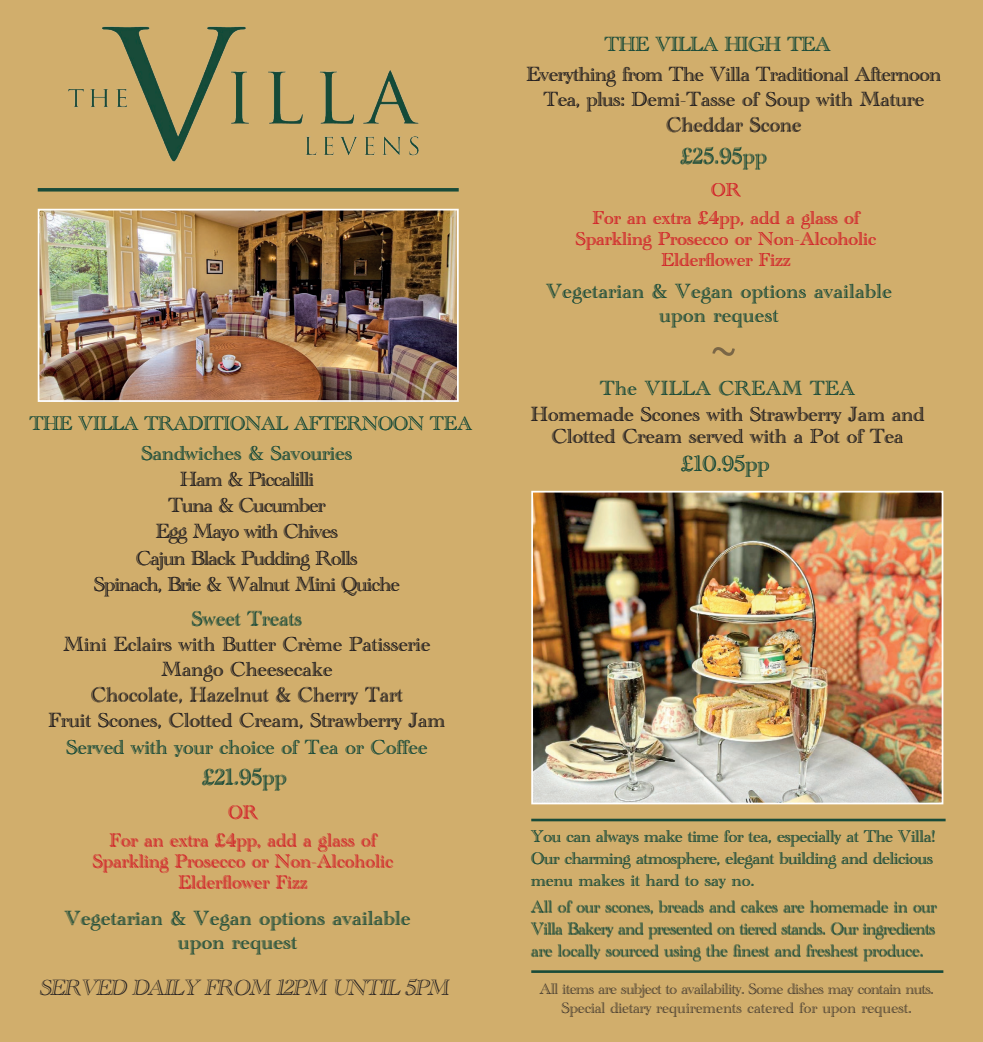
<style>
.page{position:relative;width:983px;height:1042px;background:#fff}
.page>*{position:absolute;margin:0;border:0;box-sizing:border-box;transform-origin:0 0}
.t1{font:52.5px "Alike";color:#231f20}
.t2{font:italic 22.75px "Academy Engraved Let Plain";color:#231f20}
.t3{font:22.75px "Academy Engraved Let Plain";color:#194b39}
.t4{font:21px/25.2px "Academy Engraved Let Plain";color:#231f20;text-align:center}
.t5{font:21px/23.6px "Academy Engraved Let Plain";letter-spacing:.02em;color:#194b39;text-align:center}
.t6{font:21px/26.2px "Academy Engraved Let Plain";letter-spacing:-.04em;color:#231f20;text-align:center}
.t7{font:21px/25.2px "Academy Engraved Let Plain";letter-spacing:-.02em;color:#231f20;text-align:center}
.t8{font:21px "Academy Engraved Let Plain";color:#194b39}
.t9{font:21px "Academy Engraved Let Plain";letter-spacing:-.02em;color:#194b39}
.t10{font:20.12px "Academy Engraved Let Plain";letter-spacing:-.02em;color:#194b39}
.t11{font:19.25px/28px "Academy Engraved Let Plain";color:#d1232a;text-align:center}
.t12{font:17.5px/21.9px "Academy Engraved Let Plain";letter-spacing:-.02em;color:#194b39}
.t13{font:15.75px/18.9px "Academy Engraved Let Plain";letter-spacing:-.04em;color:#231f20;text-align:center}
</style>
<div class="page">
<div style="left:0;top:0;width:982px;height:1042px;background:#d1ae6c"></div>
<hr style="left:38px;top:188px;width:420px;height:3px;background:#194b39">
<img style="left:68px;top:26px;width:351px;height:136px">
<hr style="left:531px;top:819px;width:414px;height:2px;background:#194b39">
<hr style="left:531px;top:970px;width:412px;height:3px;background:#194b39">
<img style="left:41px;top:212px;width:414px;height:187px">
<div style="left:38px;top:209px;width:420px;height:193px;border:2px solid #fff"></div>
<img style="left:534px;top:494px;width:406px;height:307px">
<div style="left:531px;top:491px;width:412px;height:313px;border:2px solid #fff"></div>
<p class="t9" style="left:604px;top:29px;width:227px">THE VILLA HIGH TEA</p>
<p class="t7" style="left:526px;top:60px;width:416px">Everything from The Villa Traditional Afternoon<br>Tea, plus: Demi-Tasse of Soup with Mature<br>Cheddar Scone</p>
<h2 class="t3" style="left:680px;top:139px;width:88px">£25.95pp</h2>
<p class="t11" style="left:592px;top:175px;width:268px">OR<br>For an extra £4pp, add a glass of</p>
<p class="t11" style="left:575px;top:227px;width:302px;line-height:21px">Sparkling Prosecco or Non-Alcoholic<br>Elderflower Fizz</p>
<p class="t5" style="left:545px;top:278px;width:347px">Vegetarian &amp; Vegan options available upon request</p>
<p class="t10" style="left:30px;top:409px;width:444px">THE VILLA TRADITIONAL AFTERNOON TEA</p>
<p class="t8" style="left:142px;top:438px;width:212px">Sandwiches &amp; Savouries</p>
<p class="t6" style="left:94px;top:464px;width:307px">Ham &amp; Piccalilli<br>Tuna &amp; Cucumber<br>Egg Mayo with Chives<br>Cajun Black Pudding Rolls<br>Spinach, Brie &amp; Walnut Mini Quiche</p>
<p class="t8" style="left:192px;top:603px;width:112px">Sweet Treats</p>
<p class="t4" style="left:49px;top:630px;width:398px">Mini Eclairs with Butter Crème Patisserie Mango Cheesecake<br>Chocolate, Hazelnut &amp; Cherry Tart<br>Fruit Scones, Clotted Cream, Strawberry Jam</p>
<p class="t8" style="left:67px;top:732px;width:362px">Served with your choice of Tea or Coffee</p>
<h2 class="t3" style="left:202px;top:760px;width:86px">£21.95pp</h2>
<p class="t11" style="left:110px;top:797px;width:268px">OR<br>For an extra £4pp, add a glass of</p>
<p class="t11" style="left:93px;top:849px;width:302px;line-height:21px">Sparkling Prosecco or Non-Alcoholic<br>Elderflower Fizz</p>
<p class="t5" style="left:64px;top:905px;width:347px">Vegetarian &amp; Vegan options available upon request</p>
<h1 class="t1" style="left:710px;top:333px;width:27px">~</h1>
<p class="t5" style="left:599px;top:375px;width:256px">The VILLA CREAM TEA</p>
<p class="t4" style="left:530px;top:402px;width:395px;line-height:21.7px">Homemade Scones with Strawberry Jam and<br>Clotted Cream served with a Pot of Tea</p>
<h2 class="t3" style="left:680px;top:446px;width:90px">£10.95pp</h2>
<p class="t12" style="left:530px;top:824px;width:406px">You can always make time for tea, especially at The Villa!<br>Our charming atmosphere, elegant building and delicious menu makes it hard to say no.</p>
<p class="t12" style="left:530px;top:894px;width:407px;text-align:justify">All of our scones, breads and cakes are homemade in our Villa Bakery and presented on tiered stands. Our ingredients are locally sourced using the finest and freshest produce.</p>
<h2 class="t2" style="left:39px;top:970px;width:417px">SERVED DAILY FROM 12PM UNTIL5PM</h2>
<p class="t13" style="left:539px;top:978px;width:396px">All items are subject to availability. Some dishes may contain nuts.<br>Special dietary requirements catered for upon request.</p>
</div>
